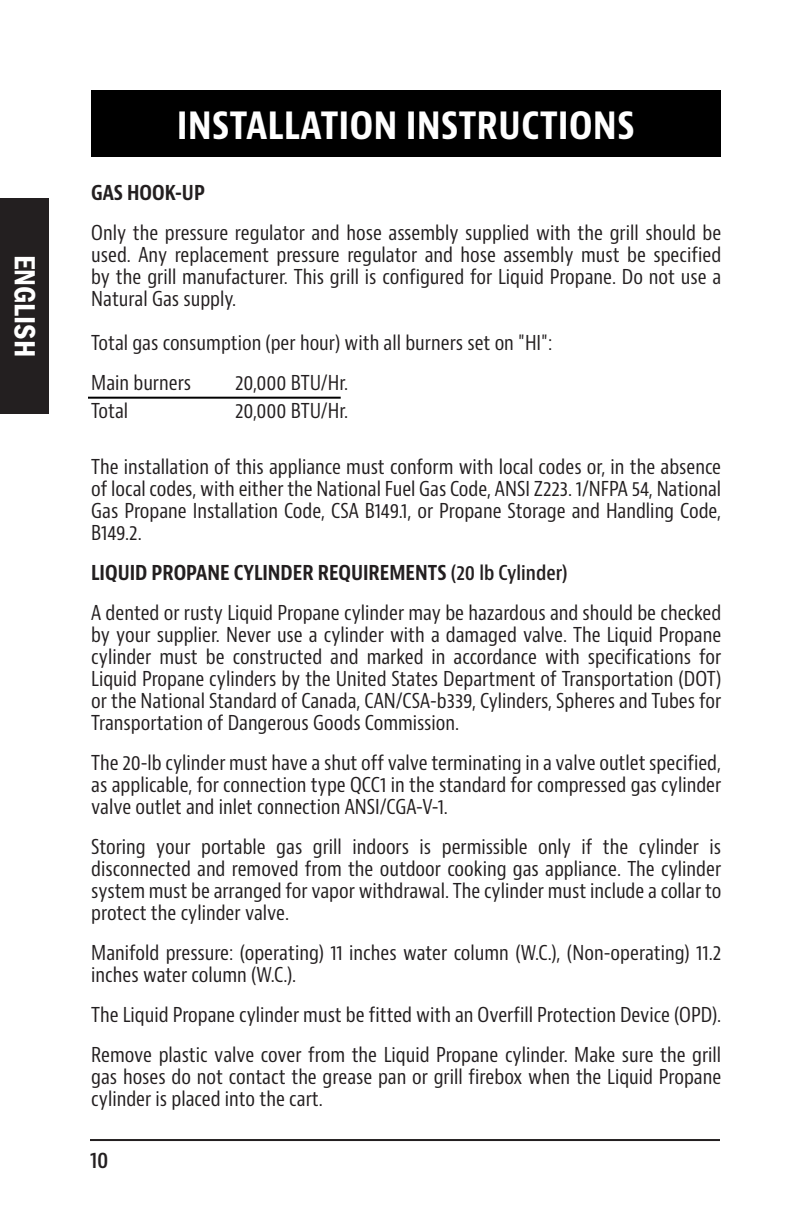
<style>
.page{position:relative;width:792px;height:1224px;background:#fff}
.page>*{position:absolute;margin:0;border:0;box-sizing:border-box;transform-origin:0 0}
.t1{font:700 condensed 40px "Bernino Sans";color:#fff}
.t2{font:600 condensed 30px "Franklin Gothic";color:#fff}
.WARNING{font:600 condensed 22px "Bernino Sans";color:#231f20}
.TXT{font:condensed 20px/22px "Bernino Sans";color:#231f20;text-align:justify}
.TXT-2{font:700 condensed 20px "Bernino Sans";color:#231f20}
.s1{font-weight:600}
</style>
<div class="page">
<div style="left:0;top:198px;width:49px;height:216px;background:#231f20"></div>
<hr style="left:90px;top:1139px;width:630px;height:2px;background:#231f20">
<div style="left:91px;top:90px;width:629px;height:67px;background:#000"></div>
<hr style="left:88px;top:397px;width:253px;height:2px;background:#000">
<h2 class="t2" style="left:45px;top:255px;width:104px;rotate:90deg">ENGLISH</h2>
<p class="t1" style="left:177px;top:100px;width:460px">INSTALLATION INSTRUCTIONS</p>
<p class="TXT-2" style="left:91px;top:180px;width:115px">GAS HOOK-UP</p>
<p class="TXT" style="left:91px;top:222px;width:632px">Only the pressure regulator and hose assembly supplied with the grill should be used. Any replacement pressure regulator and hose assembly must be specified by the grill manufacturer. This grill is configured for Liquid Propane. Do not use a Natural Gas supply.</p>
<p class="TXT" style="left:91px;top:332px;width:463px">Total gas consumption (per hour) with all burners set on "HI":</p>
<p class="TXT" style="left:91px;top:372px;width:101px">Main burners</p>
<p class="TXT" style="left:235px;top:372px;width:115px">20,000 BTU/Hr.</p>
<p class="TXT" style="left:91px;top:400px;width:38px">Total</p>
<p class="TXT" style="left:235px;top:400px;width:115px">20,000 BTU/Hr.</p>
<p class="TXT" style="left:91px;top:456px;width:632px">The installation of this appliance must conform with local codes or, in the absence of local codes, with either the National Fuel Gas Code, ANSI Z223. 1/NFPA 54, National Gas Propane Installation Code, CSA B149.1, or Propane Storage and Handling Code, B149.2.</p>
<p class="TXT-2" style="left:91px;top:560px;width:478px">LIQUID PROPANE CYLINDER REQUIREMENTS <span class="s1">(20 lb Cylinder)</span></p>
<p class="TXT" style="left:91px;top:602px;width:632px">A dented or rusty Liquid Propane cylinder may be hazardous and should be checked by your supplier. Never use a cylinder with a damaged valve. The Liquid Propane cylinder must be constructed and marked in accordance with specifications for Liquid Propane cylinders by the United States Department of Transportation (DOT) or the National Standard of Canada, CAN/CSA-b339, Cylinders, Spheres and Tubes for Transportation of Dangerous Goods Commission.</p>
<p class="TXT" style="left:91px;top:752px;width:632px">The 20-lb cylinder must have a shut off valve terminating in a valve outlet specified, as applicable, for connection type QCC1 in the standard for compressed gas cylinder valve outlet and inlet connection ANSI/CGA-V-1.</p>
<p class="TXT" style="left:91px;top:836px;width:632px">Storing your portable gas grill indoors is permissible only if the cylinder is disconnected and removed from the outdoor cooking gas appliance. The cylinder system must be arranged for vapor withdrawal. The cylinder must include a collar to protect the cylinder valve.</p>
<p class="TXT" style="left:91px;top:942px;width:632px">Manifold pressure: (operating) 11 inches water column (W.C.), (Non-operating) 11.2 inches water column (W.C.).</p>
<p class="TXT" style="left:91px;top:1004px;width:632px">The Liquid Propane cylinder must be fitted with an Overfill Protection Device (OPD).</p>
<p class="TXT" style="left:91px;top:1044px;width:632px">Remove plastic valve cover from the Liquid Propane cylinder. Make sure the grill gas hoses do not contact the grease pan or grill firebox when the Liquid Propane cylinder is placed into the cart.</p>
<p class="WARNING" style="left:90px;top:1146px;width:20px">10</p>
</div>
